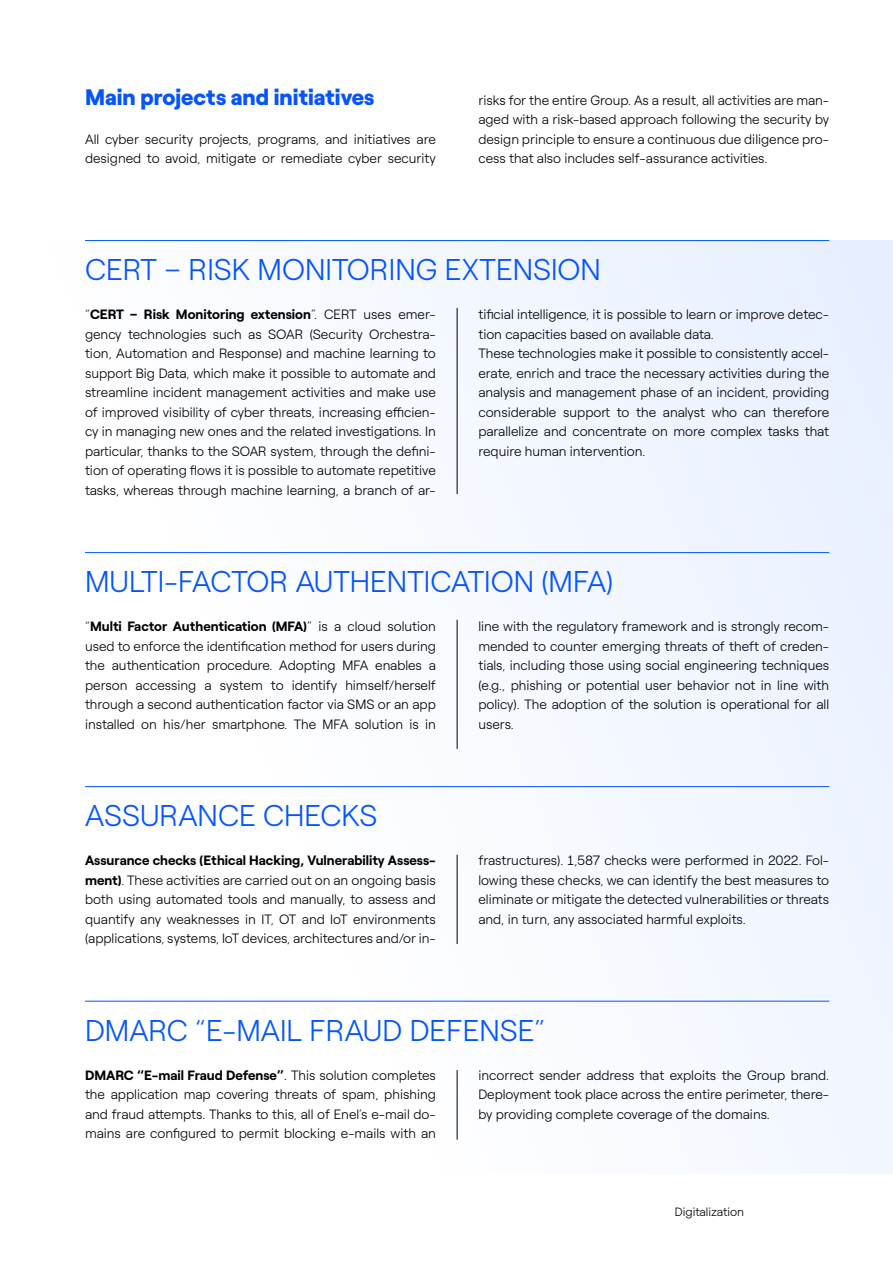
<style>
.page{position:relative;width:893px;height:1263px;background:#fff}
.page>*{position:absolute;margin:0;border:0;box-sizing:border-box;transform-origin:0 0}
.t1{font:300 30px "Roobert ENEL";color:#0555fa}
.t2{font:900 22.5px "Roobert ENEL";color:#0555fa}
.t3{font:300 13.5px/19.5px "Roobert ENEL";color:#000;text-align:justify}
.t4{font:300 12px "Roobert ENEL";color:#000}
.s1{font-weight:700}
</style>
<div class="page">
<div style="left:0;top:240px;width:893px;height:934px;background:#f8faff"></div>
<hr style="left:85px;top:240px;width:744px;height:1px;background:#0555fa">
<hr style="left:85px;top:552px;width:744px;height:1px;background:#0555fa">
<hr style="left:85px;top:786px;width:744px;height:1px;background:#0555fa">
<hr style="left:85px;top:1001px;width:744px;height:1px;background:#0555fa">
<hr style="left:457px;top:308px;width:1px;height:186px;background:#000">
<hr style="left:457px;top:855px;width:1px;height:89px;background:#000">
<hr style="left:457px;top:620px;width:1px;height:129px;background:#000">
<hr style="left:457px;top:1070px;width:1px;height:70px;background:#000">
<h2 class="t2" style="left:85px;top:79px;width:291px">Main projects and initiatives</h2>
<p class="t3" style="left:85px;top:128px;width:352px">All cyber security projects, programs, and initiatives are designed to avoid, mitigate or remediate cyber security</p>
<p class="t3" style="left:478px;top:89px;width:352px">risks for the entire Group. As a result, all activities are man&shy;aged with a risk-based approach following the security by design principle to ensure a continuous due diligence pro&shy;cess that also includes self-assurance activities.</p>
<h1 class="t1" style="left:85px;top:247px;width:517px">CERT – RISK MONITORING EXTENSION</h1>
<p class="t3" style="left:85px;top:304px;width:352px">“<span class="s1">CERT – Risk Monitoring extension</span>”. CERT uses emer&shy;gency technologies such as SOAR (Security Orchestra&shy;tion, Automation and Response) and machine learning to support Big Data, which make it possible to automate and streamline incident management activities and make use of improved visibility of cyber threats, increasing efficien&shy;cy in managing new ones and the related investigations. In particular, thanks to the SOAR system, through the defini&shy;tion of operating flows it is possible to automate repetitive tasks, whereas through machine learning, a branch of ar-</p>
<p class="t3" style="left:478px;top:303px;width:352px;text-align:left">tificial intelligence, it is possible to learn or improve detec&shy;tion capacities based on available data.<br>These technologies make it possible to consistently accel&shy;erate, enrich and trace the necessary activities during the analysis and management phase of an incident, providing considerable support to the analyst who can therefore parallelize and concentrate on more complex tasks that require human intervention.</p>
<h1 class="t1" style="left:85px;top:559px;width:530px">MULTI-FACTOR AUTHENTICATION (MFA)</h1>
<p class="t3" style="left:85px;top:616px;width:352px">“<span class="s1">Multi Factor Authentication (MFA)</span>” is a cloud solution used to enforce the identification method for users during the authentication procedure. Adopting MFA enables a person accessing a system to identify himself/herself through a second authentication factor via SMS or an app installed on his/her smartphone. The MFA solution is in</p>
<p class="t3" style="left:478px;top:616px;width:352px">line with the regulatory framework and is strongly recom&shy;mended to counter emerging threats of theft of creden&shy;tials, including those using social engineering techniques (e.g., phishing or potential user behavior not in line with policy). The adoption of the solution is operational for all users.</p>
<h1 class="t1" style="left:85px;top:793px;width:294px">ASSURANCE CHECKS</h1>
<p class="t3" style="left:85px;top:850px;width:352px"><span class="s1">Assurance checks (Ethical Hacking, Vulnerability Assess&shy;ment)</span>. These activities are carried out on an ongoing basis both using automated tools and manually, to assess and quantify any weaknesses in IT, OT and IoT environments (applications, systems, IoT devices, architectures and/or in-</p>
<p class="t3" style="left:478px;top:850px;width:352px">frastructures). 1,587 checks were performed in 2022. Fol&shy;lowing these checks, we can identify the best measures to eliminate or mitigate the detected vulnerabilities or threats and, in turn, any associated harmful exploits.</p>
<h1 class="t1" style="left:85px;top:1008px;width:462px">DMARC “E-MAIL FRAUD DEFENSE”</h1>
<p class="t3" style="left:85px;top:1064px;width:352px"><span class="s1">DMARC “E-mail Fraud Defense”</span>. This solution completes the application map covering threats of spam, phishing and fraud attempts. Thanks to this, all of Enel’s e-mail do&shy;mains are configured to permit blocking e-mails with an</p>
<p class="t3" style="left:478px;top:1064px;width:352px">incorrect sender address that exploits the Group brand.<br>Deployment took place across the entire perimeter, there&shy;by providing complete coverage of the domains.</p>
<p class="t4" style="left:675px;top:1203px;width:71px">Digitalization</p>
</div>
